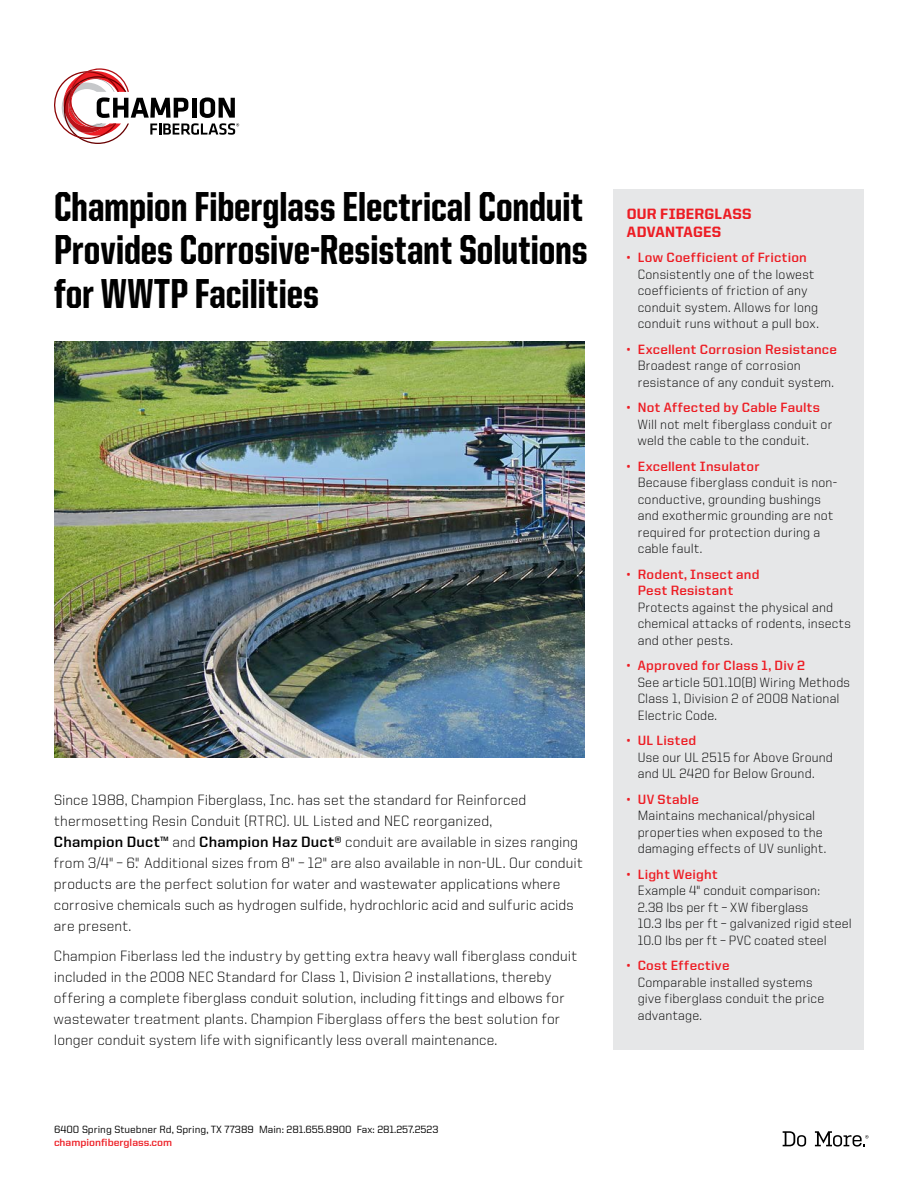
<style>
.page{position:relative;width:918px;height:1188px;background:#fff}
.page>*{position:absolute;margin:0;border:0;box-sizing:border-box;transform-origin:0 0}
.t1{font:800 42px/43.5px "United Sans Cond";color:#000;text-align:justify}
.t2{font:300 15px/21px "United Sans Reg";letter-spacing:.01em;color:#000}
.t3{font:800 15px/18px "United Sans Reg";letter-spacing:.015em;color:#ed1d24}
.t4{font:300 13.5px/16.5px "United Sans Reg";letter-spacing:.015em;color:#000}
.t5{font:700 13.5px/16.5px "United Sans Reg";letter-spacing:.02em;color:#ed1d24}
.t6{font:500 10.5px "United Sans Reg";color:#000}
.t7{font:700 10.5px "United Sans Reg";color:#ed1d24}
.s1{font-weight:700}
</style>
<div class="page">
<div style="left:613px;top:189px;width:251px;height:861px;background:#e6e7e8"></div>
<img style="left:54px;top:341px;width:531px;height:416px">
<svg style="left:783px;top:1131px;width:23px;height:16px"></svg>
<svg style="left:815px;top:1131px;width:54px;height:16px"></svg>
<svg style="left:54px;top:68px;width:185px;height:76px"></svg>
<h1 class="t1" style="left:54px;top:185px;width:535px">Champion Fiberglass Electrical Conduit Provides Corrosive-Resistant Solutions for WWTP Facilities</h1>
<p class="t2" style="left:54px;top:789px;width:530px">Since 1988, Champion Fiberglass, Inc. has set the standard for Reinforced thermosetting Resin Conduit (RTRC). UL Listed and NEC reorganized,<br><span class="s1">Champion Duct™</span> and <span class="s1">Champion Haz Duct®</span> conduit are available in sizes ranging from 3/4" – 6". Additional sizes from 8" – 12" are also available in non-UL. Our conduit products are the perfect solution for water and wastewater applications where corrosive chemicals such as hydrogen sulfide, hydrochloric acid and sulfuric acids are present.</p>
<p class="t2" style="left:54px;top:945px;width:525px">Champion Fiberlass led the industry by getting extra heavy wall fiberglass conduit included in the 2008 NEC Standard for Class 1, Division 2 installations, thereby offering a complete fiberglass conduit solution, including fittings and elbows for wastewater treatment plants. Champion Fiberglass offers the best solution for longer conduit system life with significantly less overall maintenance.</p>
<p class="t6" style="left:54px;top:1123px;width:386px">6400 Spring Stuebner Rd, Spring, TX 77389 Main: 281.655.8900 Fax: 281.257.2523</p>
<p class="t7" style="left:54px;top:1137px;width:120px">championfiberglass.com</p>
<p class="t3" style="left:627px;top:204px;width:126px">OUR FIBERGLASS<br>ADVANTAGES</p>
<p class="t5" style="left:627px;top:249px;width:181px">• Low Coefficient of Friction</p>
<p class="t4" style="left:638px;top:266px;width:183px">Consistently one of the lowest coefficients of friction of any conduit system. Allows for long conduit runs without a pull box.</p>
<p class="t5" style="left:627px;top:341px;width:211px">• Excellent Corrosion Resistance</p>
<p class="t4" style="left:638px;top:357px;width:198px">Broadest range of corrosion resistance of any conduit system.</p>
<p class="t5" style="left:627px;top:399px;width:195px">• Not Affected by Cable Faults</p>
<p class="t4" style="left:638px;top:416px;width:196px">Will not melt fiberglass conduit or weld the cable to the conduit.</p>
<p class="t5" style="left:627px;top:458px;width:134px">• Excellent Insulator</p>
<p class="t4" style="left:638px;top:474px;width:201px">Because fiberglass conduit is non&shy;conductive, grounding bushings and exothermic grounding are not required for protection during a cable fault.</p>
<p class="t5" style="left:638px;top:566px;width:123px;text-indent:-11px">• Rodent, Insect and<br>Pest Resistant</p>
<p class="t4" style="left:638px;top:599px;width:215px">Protects against the physical and chemical attacks of rodents, insects and other pests.</p>
<p class="t5" style="left:627px;top:657px;width:180px">• Approved for Class 1, Div 2</p>
<p class="t4" style="left:638px;top:674px;width:214px">See article 501.10(B) Wiring Methods<br>Class 1, Division 2 of 2008 National<br>Electric Code.</p>
<p class="t5" style="left:627px;top:732px;width:71px">• UL Listed</p>
<p class="t4" style="left:638px;top:749px;width:197px">Use our UL 2515 for Above Ground and UL 2420 for Below Ground.</p>
<p class="t5" style="left:627px;top:791px;width:74px">• UV Stable</p>
<p class="t4" style="left:638px;top:807px;width:190px">Maintains mechanical/physical properties when exposed to the damaging effects of UV sunlight.</p>
<p class="t5" style="left:627px;top:866px;width:92px">• Light Weight</p>
<p class="t4" style="left:638px;top:882px;width:216px">Example 4" conduit comparison:<br>2.38 lbs per ft – XW fiberglass<br>10.3 lbs per ft – galvanized rigid steel 10.0 lbs per ft – PVC coated steel</p>
<p class="t5" style="left:627px;top:957px;width:104px">• Cost Effective</p>
<p class="t4" style="left:638px;top:974px;width:188px">Comparable installed systems give fiberglass conduit the price advantage.</p>
</div>
